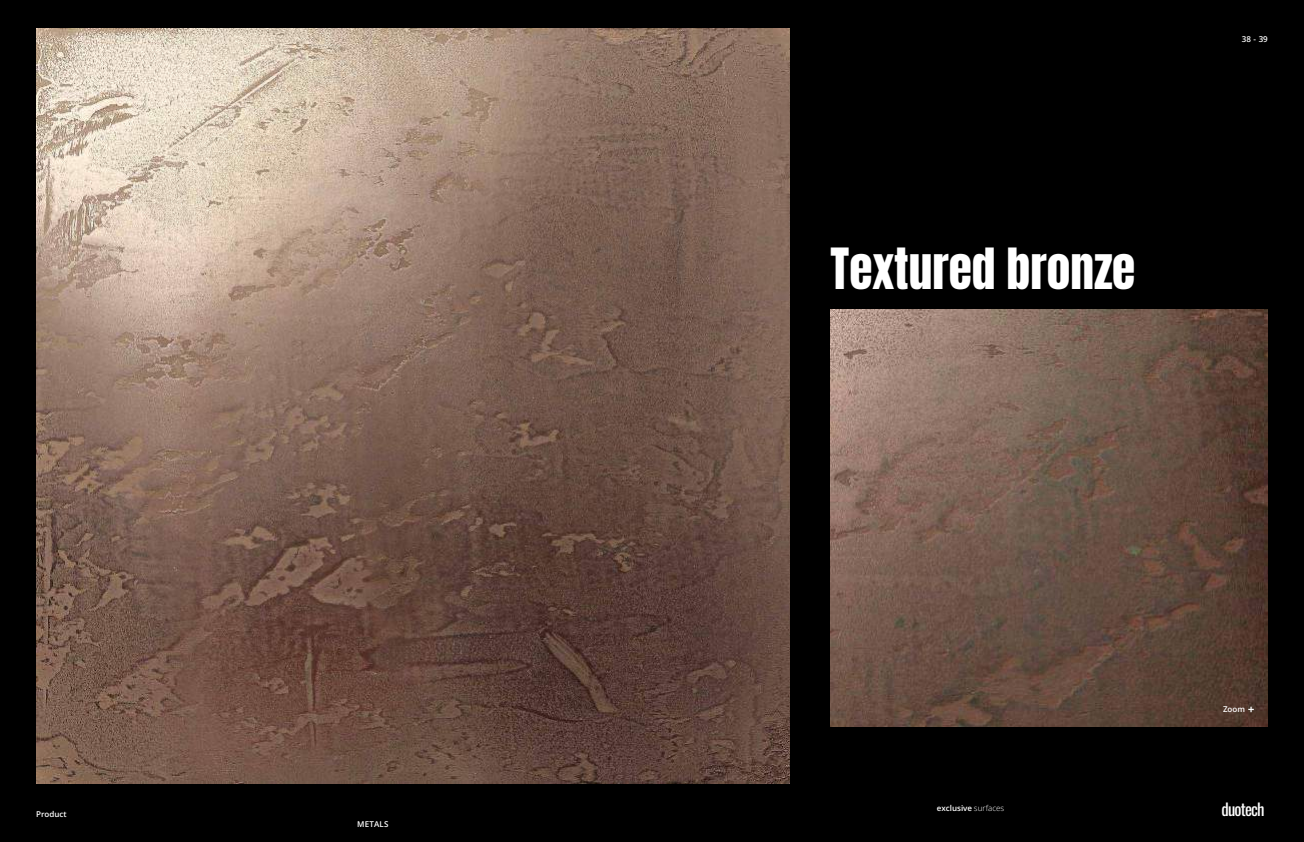
<style>
.page{position:relative;width:1304px;height:842px;background:#000}
.page>*{position:absolute;margin:0;border:0;box-sizing:border-box;transform-origin:0 0}
.t1{font:47.4px "Anton";color:#fff}
.t2{font:16.6px "Oswald";letter-spacing:-.05em;color:#fff}
.t3{font:600 8px "Open Sans";color:#fff}
.s1{font-weight:300}
</style>
<div class="page">
<img style="left:36px;top:29px;width:753px;height:755px">
<img style="left:831px;top:310px;width:437px;height:416px">
<svg style="left:1248px;top:707px;width:6px;height:5px"></svg>
<p class="t3" style="left:36px;top:811px;width:32px">Product</p>
<p class="t3" style="left:357px;top:821px;width:33px">METALS</p>
<h1 class="t1" style="left:831px;top:245px;width:306px">Textured bronze</h1>
<p class="t3" style="left:1242px;top:35px;width:28px">38 - 39</p>
<p class="t3" style="left:937px;top:805px;width:69px">exclusive <span class="s1">surfaces</span></p>
<p class="t3" style="left:1223px;top:706px;width:23px">Zoom</p>
<h2 class="t2" style="left:1221px;top:803px;width:45px">duotech</h2>
</div>
